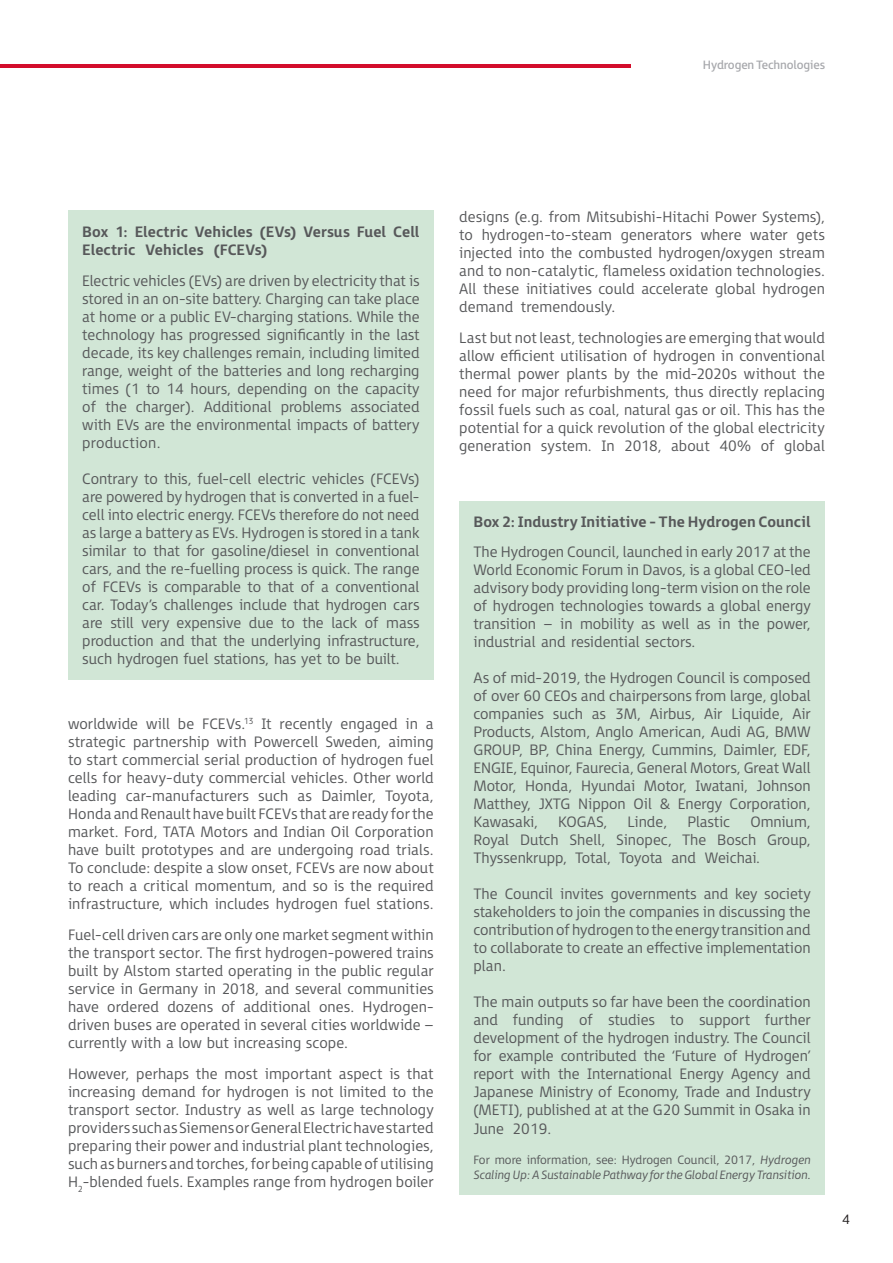
<style>
.page{position:relative;width:893px;height:1263px;background:#fff}
.page>*{position:absolute;margin:0;border:0;box-sizing:border-box;transform-origin:0 0}
.TABS{font:300 15px/18px "FS Millbank";color:#57585a;text-align:justify}
.body_text{font:300 15px/18px "FS Millbank";letter-spacing:.005em;color:#57585a;text-align:justify}
.body_text-2{font:700 15px/18px "FS Millbank";letter-spacing:.005em;color:#57585a}
.t1{font:300 13.5px "FS Millbank";color:#231f20}
.TABS-2{font:italic 300 12px/15px "FS Millbank";color:#57585a}
.t2{font:12px "FS Millbank";letter-spacing:-.01em;color:#a8a9ad}
.s1{font-style:normal}
</style>
<div class="page">
<hr style="left:0;top:64px;width:631px;height:4px;background:#d30d2b">
<div style="left:68px;top:210px;width:366px;height:470px;background:#d1e6d6"></div>
<div style="left:459px;top:501px;width:366px;height:694px;background:#d1e6d6"></div>
<p class="t2" style="left:703px;top:55px;width:124px">Hydrogen Technologies</p>
<p class="body_text-2" style="left:82px;top:221px;width:339px">Box 1: Electric Vehicles (EVs) Versus Fuel Cell<br>Electric Vehicles (FCEVs)</p>
<p class="TABS" style="left:82px;top:269px;width:339px">Electric vehicles (EVs) are driven by electricity that is stored in an on-site battery. Charging can take place at home or a public EV-charging stations. While the technology has progressed significantly in the last decade, its key challenges remain, including limited range, weight of the batteries and long recharging times (1 to 14 hours, depending on the capacity of the charger). Additional problems associated with EVs are the environmental impacts of battery production.</p>
<p class="TABS" style="left:82px;top:467px;width:339px">Contrary to this, fuel-cell electric vehicles (FCEVs) are powered by hydrogen that is converted in a fuel&shy;cell into electric energy. FCEVs therefore do not need as large a battery as EVs. Hydrogen is stored in a tank similar to that for gasoline/diesel in conventional cars, and the re-fuelling process is quick. The range of FCEVs is comparable to that of a conventional car. Today’s challenges include that hydrogen cars are still very expensive due to the lack of mass production and that the underlying infrastructure, such hydrogen fuel stations, has yet to be built.</p>
<p class="body_text" style="left:68px;top:713px;width:367px">worldwide will be FCEVs.<sup>13</sup> It recently engaged in a strategic partnership with Powercell Sweden, aiming to start commercial serial production of hydrogen fuel cells for heavy-duty commercial vehicles. Other world leading car-manufacturers such as Daimler, Toyota, Honda and Renault have built FCEVs that are ready for the market. Ford, TATA Motors and Indian Oil Corporation have built prototypes and are undergoing road trials.<br>To conclude: despite a slow onset, FCEVs are now about to reach a critical momentum, and so is the required infrastructure, which includes hydrogen fuel stations.</p>
<p class="body_text" style="left:68px;top:924px;width:367px">Fuel-cell driven cars are only one market segment within the transport sector. The first hydrogen-powered trains built by Alstom started operating in the public regular service in Germany in 2018, and several communities have ordered dozens of additional ones. Hydrogen&shy;driven buses are operated in several cities worldwide – currently with a low but increasing scope.</p>
<p class="body_text" style="left:68px;top:1063px;width:367px">However, perhaps the most important aspect is that increasing demand for hydrogen is not limited to the transport sector. Industry as well as large technology providers such as Siemens or General Electric have started preparing their power and industrial plant technologies, such as burners and torches, for being capable of utilising H<sub>2</sub>-blended fuels. Examples range from hydrogen boiler</p>
<p class="body_text" style="left:459px;top:206px;width:367px">designs (e.g. from Mitsubishi-Hitachi Power Systems), to hydrogen-to-steam generators where water gets injected into the combusted hydrogen/oxygen stream and to non-catalytic, flameless oxidation technologies.<br>All these initiatives could accelerate global hydrogen demand tremendously.</p>
<p class="body_text" style="left:459px;top:327px;width:367px">Last but not least, technologies are emerging that would allow efficient utilisation of hydrogen in conventional thermal power plants by the mid-2020s without the need for major refurbishments, thus directly replacing fossil fuels such as coal, natural gas or oil. This has the potential for a quick revolution of the global electricity generation system. In 2018, about 40% of global</p>
<p class="body_text-2" style="left:473px;top:510px;width:339px">Box 2: Industry Initiative - The Hydrogen Council</p>
<p class="TABS" style="left:473px;top:541px;width:339px">The Hydrogen Council, launched in early 2017 at the World Economic Forum in Davos, is a global CEO-led advisory body providing long-term vision on the role of hydrogen technologies towards a global energy transition – in mobility as well as in the power, industrial and residential sectors.</p>
<p class="TABS" style="left:473px;top:667px;width:339px">As of mid-2019, the Hydrogen Council is composed of over 60 CEOs and chairpersons from large, global companies such as 3M, Airbus, Air Liquide, Air Products, Alstom, Anglo American, Audi AG, BMW GROUP, BP, China Energy, Cummins, Daimler, EDF, ENGIE, Equinor, Faurecia, General Motors, Great Wall Motor, Honda, Hyundai Motor, Iwatani, Johnson Matthey, JXTG Nippon Oil &amp; Energy Corporation, Kawasaki,</p>
<p class="TABS" style="left:558px;top:811px;width:51px">KOGAS,</p>
<p class="TABS" style="left:627px;top:811px;width:41px">Linde,</p>
<p class="TABS" style="left:687px;top:811px;width:44px">Plastic</p>
<p class="TABS" style="left:473px;top:811px;width:339px;text-indent:277px">Omnium, Royal Dutch Shell, Sinopec, The Bosch Group, Thyssenkrupp, Total, Toyota and Weichai.</p>
<p class="TABS" style="left:473px;top:883px;width:339px">The Council invites governments and key society stakeholders to join the companies in discussing the contribution of hydrogen to the energy transition and to collaborate to create an effective implementation plan.</p>
<p class="TABS" style="left:473px;top:991px;width:339px">The main outputs so far have been the coordination and funding of studies to support further development of the hydrogen industry. The Council for example contributed the ‘Future of Hydrogen’ report with the International Energy Agency and Japanese Ministry of Economy, Trade and Industry (METI), published at at the G20 Summit in Osaka in June 2019.</p>
<p class="TABS-2" style="left:473px;top:1150px;width:339px"><span class="s1">For more information, see: Hydrogen Council, 2017,</span> Hydrogen<br>Scaling Up: A Sustainable Pathway for the Global Energy Transition.</p>
<p class="t1" style="left:842px;top:1209px;width:9px">4</p>
<p class="t1" style="left:842px;top:1209px;width:9px">5</p>
</div>
